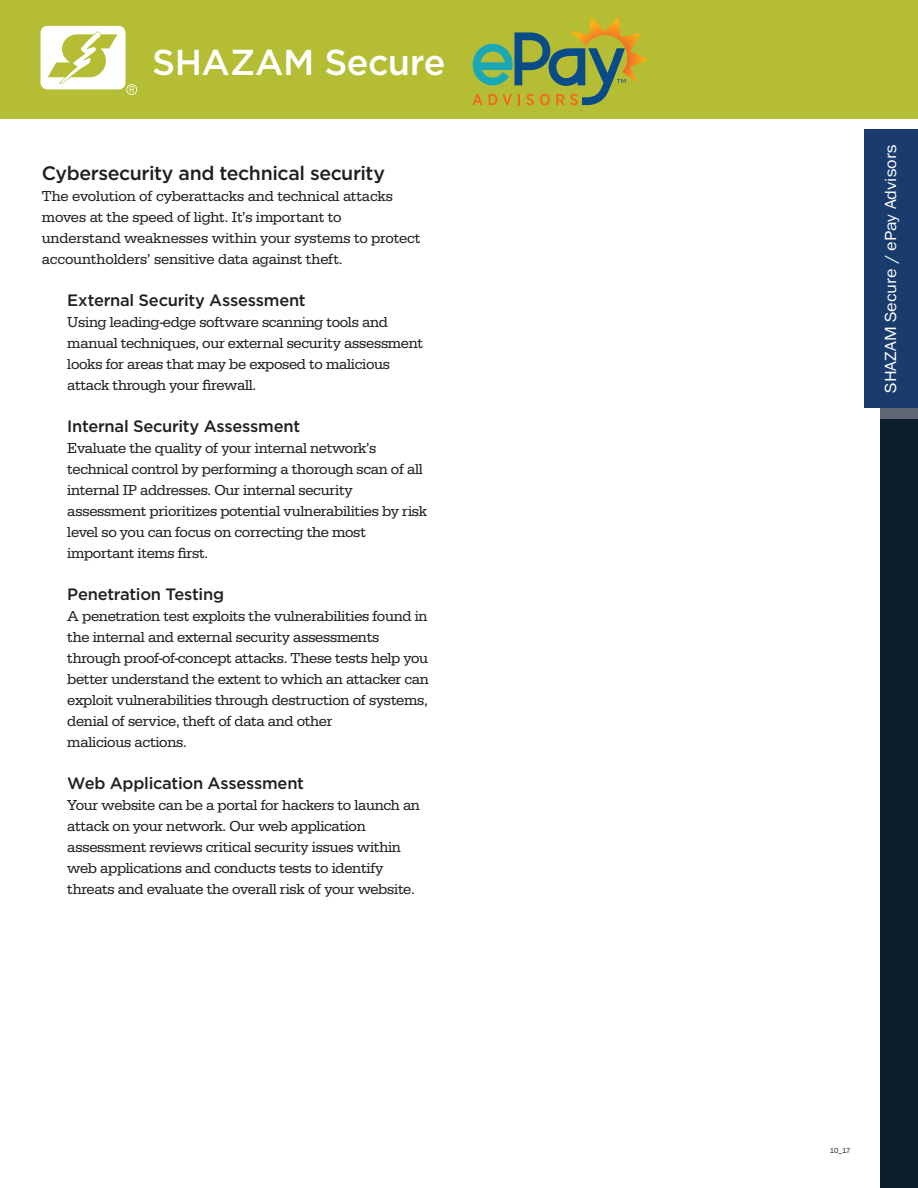
<style>
.page{position:relative;width:918px;height:1188px;background:#fff}
.page>*{position:absolute;margin:0;border:0;box-sizing:border-box;transform-origin:0 0}
.t1{font:500 36px "Gotham";letter-spacing:-.015em;color:#fff}
.t2{font:500 19.5px "Gotham";letter-spacing:-.02em;color:#231f20}
.t3{font:500 16.5px "Gotham";letter-spacing:-.015em;color:#231f20}
.t4{font:16.5px "Franklin Gothic";color:#fff;scale:1.11 1}
.t5{font:15px/21px "Serifa";letter-spacing:-.02em;color:#231f20}
.t6{font:7.5px "Franklin Gothic";color:#231f20}
</style>
<div class="page">
<div style="left:0;top:0;width:918px;height:119px;background:#b4bd34"></div>
<div style="left:880px;top:206px;width:38px;height:982px;background:#0b1d2a"></div>
<div style="left:880px;top:285px;width:38px;height:134px;background:#5d6771"></div>
<div style="left:864px;top:130px;width:54px;height:278px;background:#193b6d"></div>
<svg style="left:473px;top:16px;width:176px;height:89px"></svg>
<svg style="left:40px;top:26px;width:97px;height:69px"></svg>
<h1 class="t1" style="left:152px;top:39px;width:295px">SHAZAM Secure</h1>
<h2 class="t2" style="left:42px;top:160px;width:345px">Cybersecurity and technical security</h2>
<p class="t5" style="left:42px;top:185px;width:380px">The evolution of cyberattacks and technical attacks moves at the speed of light. It’s important to understand weaknesses within your systems to protect accountholders’ sensitive data against theft.</p>
<p class="t3" style="left:67px;top:289px;width:240px">External Security Assessment</p>
<p class="t5" style="left:67px;top:311px;width:357px">Using leading-edge software scanning tools and manual techniques, our external security assessment looks for areas that may be exposed to malicious attack through your firewall.</p>
<p class="t3" style="left:67px;top:415px;width:234px">Internal Security Assessment</p>
<p class="t5" style="left:67px;top:437px;width:361px">Evaluate the quality of your internal network’s technical control by performing a thorough scan of all internal IP addresses. Our internal security assessment prioritizes potential vulnerabilities by risk level so you can focus on correcting the most important items first.</p>
<p class="t3" style="left:67px;top:583px;width:158px">Penetration Testing</p>
<p class="t5" style="left:67px;top:605px;width:363px">A penetration test exploits the vulnerabilities found in the internal and external security assessments through proof-of-concept attacks. These tests help you better understand the extent to which an attacker can exploit vulnerabilities through destruction of systems, denial of service, theft of data and other<br>malicious actions.</p>
<p class="t3" style="left:67px;top:772px;width:238px">Web Application Assessment</p>
<p class="t5" style="left:67px;top:794px;width:354px">Your website can be a portal for hackers to launch an attack on your network. Our web application assessment reviews critical security issues within web applications and conducts tests to identify threats and evaluate the overall risk of your website.</p>
<p class="t4" style="left:880px;top:393px;width:225px;rotate:-90deg">SHAZAM Secure / ePay Advisors</p>
<p class="t6" style="left:830px;top:1146px;width:22px">10_17</p>
</div>
